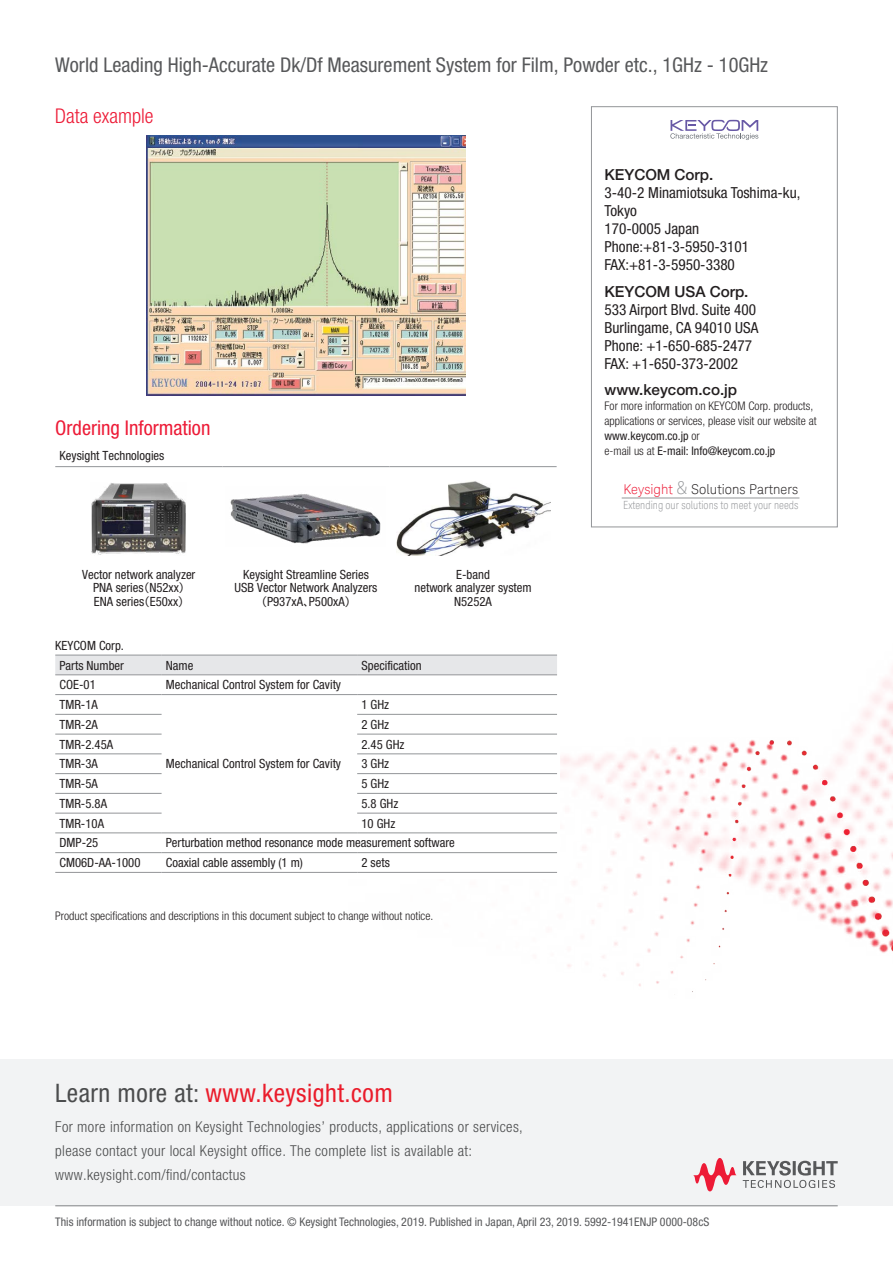
<style>
.page{position:relative;width:893px;height:1263px;background:#fff}
.page>*{position:absolute;margin:0;border:0;box-sizing:border-box;transform-origin:0 0}
.t1{font:condensed 25.5px "Helvetica Neue LT Std";letter-spacing:.02em;color:#ea1c2b}
.t2{font:condensed 20.4px "Helvetica Neue LT Std";color:#57585a}
.t3{font:condensed 20.4px "Helvetica Neue LT Std";color:#ed1a36}
.t4{font:300 condensed 20.4px "Helvetica Neue LT Std";color:#ed1a36}
.t5{font:condensed 15.3px/18px "Helvetica Neue LT Std";color:#231f20}
.t6{font:500 15.3px "Helvetica Neue LT Std";letter-spacing:-.005em;color:#231f20}
.t7{font:300 condensed 15px/24px "Helvetica Neue LT Std";letter-spacing:.025em;color:#4b4c4d}
.t8{font:300 13.5px "Keysight Sans";color:#231f20}
.t9{font:condensed 12.75px/13.5px "Helvetica Neue LT Std";color:#231f20;text-align:center}
.t10{font:300 condensed 11.85px/15px "Helvetica Neue LT Std";color:#231f20}
.t11{font:condensed 11.85px "Helvetica Neue LT Std";color:#57585a}
.t12{font:300 condensed 11.25px "Keysight Sans";color:#939598}
.s1{font-family:"Shin Go Pro";font-stretch:normal;font-size:11.25px}
.s2{color:#4b4c4d}
.s3{font-weight:400}
.s4{color:#ed1a36}
.s5{font-size:18px;color:#939598}
</style>
<div class="page">
<div style="left:0;top:1059px;width:893px;height:146px;background:#f2f3f4"></div>
<img style="left:560px;top:497px;width:333px;height:495px">
<hr style="left:55px;top:466px;width:167px;height:1px;background:#939598">
<hr style="left:222px;top:466px;width:167px;height:1px;background:#939598">
<hr style="left:389px;top:466px;width:168px;height:1px;background:#939598">
<img style="left:91px;top:483px;width:95px;height:72px">
<img style="left:230px;top:494px;width:151px;height:50px">
<img style="left:396px;top:481px;width:154px;height:74px">
<div style="left:55px;top:656px;width:502px;height:18px;background:#e6e7e9"></div>
<hr style="left:55px;top:655px;width:107px;height:1px;background:#939598">
<hr style="left:162px;top:655px;width:195px;height:1px;background:#939598">
<hr style="left:357px;top:655px;width:200px;height:1px;background:#939598">
<hr style="left:55px;top:674px;width:107px;height:1px;background:#939598">
<hr style="left:162px;top:674px;width:195px;height:1px;background:#939598">
<hr style="left:357px;top:674px;width:200px;height:1px;background:#939598">
<hr style="left:55px;top:694px;width:107px;height:1px;background:#939598">
<hr style="left:162px;top:694px;width:195px;height:1px;background:#939598">
<hr style="left:357px;top:694px;width:200px;height:1px;background:#939598">
<hr style="left:55px;top:714px;width:107px;height:1px;background:#939598">
<hr style="left:357px;top:714px;width:200px;height:1px;background:#939598">
<hr style="left:55px;top:734px;width:107px;height:1px;background:#939598">
<hr style="left:357px;top:734px;width:200px;height:1px;background:#939598">
<hr style="left:55px;top:753px;width:107px;height:1px;background:#939598">
<hr style="left:357px;top:753px;width:200px;height:1px;background:#939598">
<hr style="left:55px;top:773px;width:107px;height:1px;background:#939598">
<hr style="left:357px;top:773px;width:200px;height:1px;background:#939598">
<hr style="left:55px;top:793px;width:107px;height:1px;background:#939598">
<hr style="left:357px;top:793px;width:200px;height:1px;background:#939598">
<hr style="left:55px;top:813px;width:107px;height:1px;background:#939598">
<hr style="left:357px;top:813px;width:200px;height:1px;background:#939598">
<hr style="left:55px;top:832px;width:107px;height:1px;background:#939598">
<hr style="left:162px;top:832px;width:195px;height:1px;background:#939598">
<hr style="left:357px;top:832px;width:200px;height:1px;background:#939598">
<hr style="left:55px;top:852px;width:107px;height:1px;background:#939598">
<hr style="left:162px;top:852px;width:195px;height:1px;background:#939598">
<hr style="left:357px;top:852px;width:200px;height:1px;background:#939598">
<hr style="left:55px;top:872px;width:107px;height:1px;background:#939598">
<hr style="left:162px;top:872px;width:195px;height:1px;background:#939598">
<hr style="left:357px;top:872px;width:200px;height:1px;background:#939598">
<img style="left:147px;top:135px;width:319px;height:261px">
<svg style="left:670px;top:120px;width:88px;height:20px"></svg>
<hr style="left:622px;top:498px;width:177px;height:1px;background:#939598">
<div style="left:591px;top:106px;width:247px;height:421px;border:1px solid #939598"></div>
<hr style="left:55px;top:1205px;width:783px;height:1px;background:#808285">
<svg style="left:743px;top:1161px;width:95px;height:27px"></svg>
<svg style="left:693px;top:1158px;width:44px;height:33px"></svg>
<h2 class="t2" style="left:55px;top:53px;width:714px">World Leading High-Accurate Dk/Df Measurement System for Film, Powder etc., 1GHz - 10GHz</h2>
<h2 class="t4" style="left:55px;top:104px;width:100px">Data example</h2>
<h2 class="t3" style="left:55px;top:416px;width:157px">Ordering Information</h2>
<p class="t9" style="left:60px;top:448px;width:106px">Keysight Technologies</p>
<p class="t9" style="left:82px;top:568px;width:115px">Vector network analyzer<br>PNA series<span class="s1">（</span>N52xx<span class="s1">）<br></span>ENA series<span class="s1">（</span>E50xx<span class="s1">）</span></p>
<p class="t9" style="left:235px;top:568px;width:144px">Keysight Streamline Series<br>USB Vector Network Analyzers<span class="s1">（</span>P937xA<span class="s1">、</span>P500xA<span class="s1">）</span></p>
<p class="t9" style="left:414px;top:568px;width:119px">E-band<br>network analyzer system<br>N5252A</p>
<p class="t9" style="left:55px;top:635px;width:70px;line-height:19.8px">KEYCOM Corp.<br>Parts Number</p>
<p class="t9" style="left:166px;top:658px;width:29px">Name</p>
<p class="t9" style="left:361px;top:658px;width:62px">Specification</p>
<p class="t9" style="left:60px;top:678px;width:38px">COE-01</p>
<p class="t9" style="left:166px;top:678px;width:177px">Mechanical Control System for Cavity</p>
<p class="t9" style="left:60px;top:698px;width:40px">TMR-1A</p>
<p class="t9" style="left:361px;top:698px;width:29px">1 GHz</p>
<p class="t9" style="left:60px;top:717px;width:40px">TMR-2A</p>
<p class="t9" style="left:361px;top:717px;width:29px">2 GHz</p>
<p class="t9" style="left:60px;top:737px;width:55px">TMR-2.45A</p>
<p class="t9" style="left:361px;top:737px;width:45px">2.45 GHz</p>
<p class="t9" style="left:60px;top:757px;width:40px">TMR-3A</p>
<p class="t9" style="left:361px;top:757px;width:29px">3 GHz</p>
<p class="t9" style="left:60px;top:777px;width:40px">TMR-5A</p>
<p class="t9" style="left:361px;top:777px;width:29px">5 GHz</p>
<p class="t9" style="left:60px;top:796px;width:49px">TMR-5.8A</p>
<p class="t9" style="left:361px;top:796px;width:38px">5.8 GHz</p>
<p class="t9" style="left:60px;top:816px;width:46px">TMR-10A</p>
<p class="t9" style="left:361px;top:816px;width:35px">10 GHz</p>
<p class="t9" style="left:60px;top:836px;width:40px">DMP-25</p>
<p class="t9" style="left:166px;top:836px;width:290px">Perturbation method resonance mode measurement software</p>
<p class="t9" style="left:60px;top:856px;width:82px">CM06D-AA-1000</p>
<p class="t9" style="left:166px;top:856px;width:139px">Coaxial cable assembly (1 m)</p>
<p class="t9" style="left:361px;top:856px;width:30px">2 sets</p>
<p class="t9" style="left:166px;top:757px;width:177px">Mechanical Control System for Cavity</p>
<p class="t10" style="left:55px;top:908px;width:380px">Product specifications and descriptions in this document subject to change without notice.</p>
<h1 class="t1" style="left:55px;top:1078px;width:339px"><span class="s2">Learn more at:</span> www.keysight.com</h1>
<p class="t7" style="left:55px;top:1114px;width:469px">For more information on Keysight Technologies’ products, applications or services, please contact your local Keysight office. The complete list is available at: www.keysight.com/find/contactus</p>
<p class="t6" style="left:604px;top:165px;width:110px">KEYCOM Corp.</p>
<p class="t5" style="left:605px;top:184px;width:197px">3-40-2 Minamiotsuka Toshima-ku,<br>Tokyo<br>170-0005 Japan<br>Phone:+81-3-5950-3101<br>FAX:+81-3-5950-3380</p>
<p class="t6" style="left:604px;top:282px;width:145px">KEYCOM USA Corp.</p>
<p class="t5" style="left:605px;top:300px;width:155px">533 Airport Blvd. Suite 400<br>Burlingame, CA 94010 USA<br>Phone: +1-650-685-2477<br>FAX: +1-650-373-2002</p>
<p class="t6" style="left:605px;top:380px;width:134px">www.keycom.co.jp</p>
<p class="t10" style="left:605px;top:399px;width:214px">For more information on KEYCOM Corp. products, applications or services, please visit our website at <span class="s3">www.keycom.co.jp</span> or<br>e-mail us at <span class="s3">E-mail: Info@keycom.co.jp</span></p>
<p class="t8" style="left:623px;top:481px;width:176px"><span class="s4">Keysight</span> <span class="s5">&amp;</span> Solutions Partners</p>
<p class="t12" style="left:623px;top:498px;width:177px">Extending our solutions to meet your needs</p>
<p class="t11" style="left:55px;top:1215px;width:655px">This information is subject to change without notice. © Keysight Technologies, 2019. Published in Japan, April 23, 2019. 5992-1941ENJP 0000-08cS</p>
</div>
